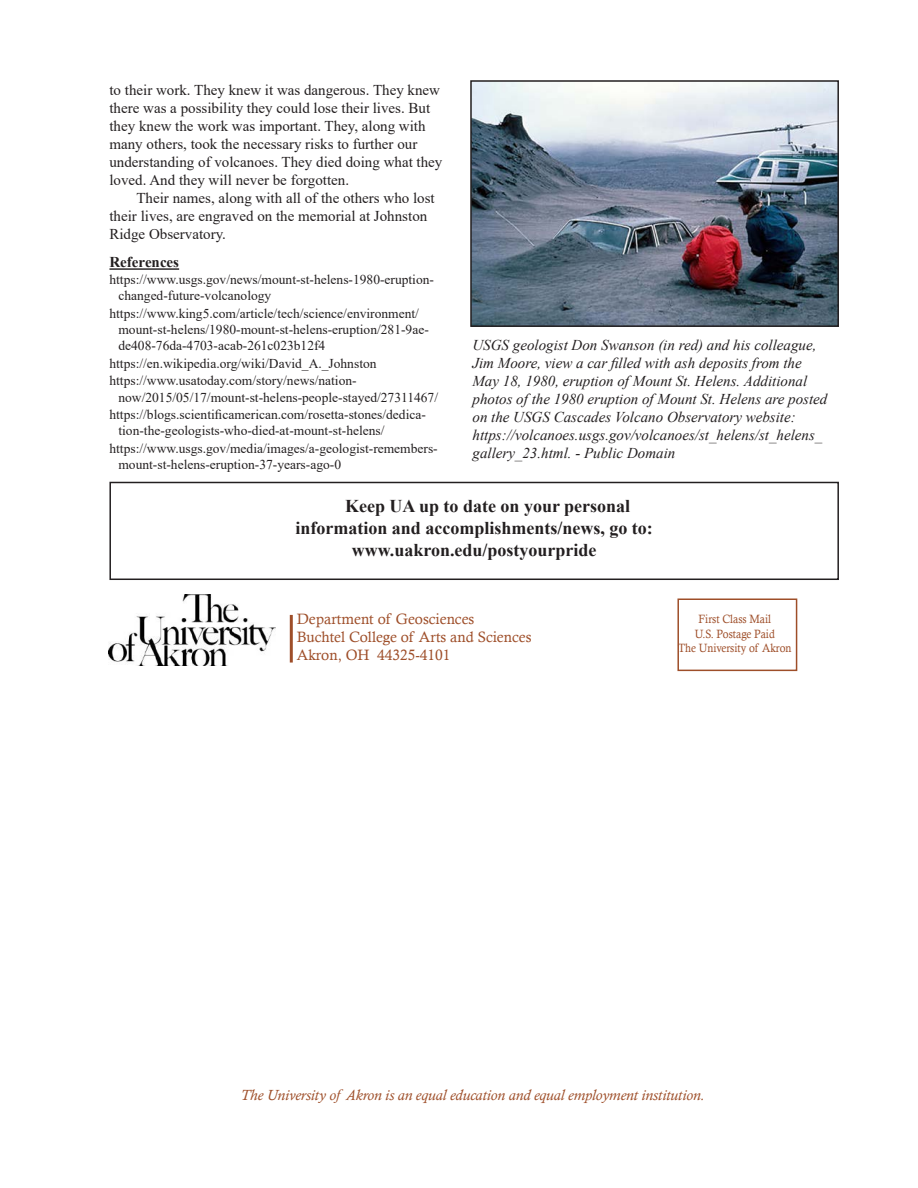
<style>
.page{position:relative;width:918px;height:1188px;background:#fff}
.page>*{position:absolute;margin:0;border:0;box-sizing:border-box;transform-origin:0 0}
.Body_Text{font:700 18px "Times New Roman";color:#231f20}
.Body_Text-2{font:15px/18px "Times New Roman";color:#231f20}
.t1{font:italic 15px/18px "Times New Roman";color:#231f20}
.Hanging_indent{font:15px "Calisto";color:#9e4e29}
.Hanging_indent-2{font:italic 15px "Calisto";color:#9e4e29}
.t2{font:700 15px "Times New Roman";color:#231f20}
.References{font:13.5px/16.2px "Times New Roman";color:#231f20}
.Hanging_indent-3{font:12px "Calisto";color:#9e4e29;scale:.9 1}
</style>
<div class="page">
<div style="left:677px;top:598px;width:120px;height:73px;border:2px solid #9e4e29"></div>
<img style="left:108px;top:594px;width:167px;height:72px">
<hr style="left:290px;top:615px;width:3px;height:48px;background:#9e4e29">
<hr style="left:109px;top:268px;width:70px;height:2px;background:#231f20">
<img style="left:473px;top:83px;width:363px;height:241px">
<div style="left:470px;top:80px;width:369px;height:247px;border:2px solid #231f20"></div>
<div style="left:109px;top:482px;width:730px;height:98px;border:2px solid #231f20"></div>
<p class="Body_Text-2" style="left:109px;top:80px;width:335px">to their work. They knew it was dangerous. They knew there was a possibility they could lose their lives. But they knew the work was important. They, along with many others, took the necessary risks to further our understanding of volcanoes. They died doing what they loved. And they will never be forgotten.</p>
<p class="Body_Text-2" style="left:109px;top:188px;width:327px;text-indent:27px">Their names, along with all of the others who lost their lives, are engraved on the memorial at Johnston<br>Ridge Observatory.</p>
<p class="t2" style="left:109px;top:252px;width:71px">References</p>
<p class="References" style="left:118px;top:271px;width:317px;text-indent:-9px">https://www.usgs.gov/news/mount-st-helens-1980-eruption&shy;changed-future-volcanology</p>
<p class="References" style="left:118px;top:304px;width:312px;text-indent:-9px">https://www.king5.com/article/tech/science/environment/ mount-st-helens/1980-mount-st-helens-eruption/281-9ae&shy;de408-76da-4703-acab-261c023b12f4</p>
<p class="References" style="left:109px;top:355px;width:269px">https://en.wikipedia.org/wiki/David_A._Johnston</p>
<p class="References" style="left:118px;top:372px;width:321px;text-indent:-9px">https://www.usatoday.com/story/news/nation&shy;now/2015/05/17/mount-st-helens-people-stayed/27311467/</p>
<p class="References" style="left:118px;top:406px;width:309px;text-indent:-9px">https://blogs.scientificamerican.com/rosetta-stones/dedica&shy;tion-the-geologists-who-died-at-mount-st-helens/</p>
<p class="References" style="left:118px;top:440px;width:321px;text-indent:-9px">https://www.usgs.gov/media/images/a-geologist-remembers&shy;mount-st-helens-eruption-37-years-ago-0</p>
<p class="t1" style="left:472px;top:335px;width:356px">USGS geologist Don Swanson (in red) and his colleague, Jim Moore, view a car filled with ash deposits from the May 18, 1980, eruption of Mount St. Helens. Additional photos of the 1980 eruption of Mount St. Helens are posted on the USGS Cascades Volcano Observatory website: https://volcanoes.usgs.gov/volcanoes/st_helens/st_helens_ gallery_23.html. - Public Domain</p>
<p class="Body_Text" style="left:345px;top:493px;width:287px">Keep UA up to date on your personal</p>
<p class="Body_Text" style="left:295px;top:515px;width:359px">information and accomplishments/news, go to:</p>
<p class="Body_Text" style="left:352px;top:537px;width:246px">www.uakron.edu/postyourpride</p>
<p class="Hanging_indent" style="left:297px;top:611px;width:179px">Department of Geosciences</p>
<p class="Hanging_indent" style="left:297px;top:629px;width:236px">Buchtel College of Arts and Sciences</p>
<p class="Hanging_indent" style="left:297px;top:647px;width:155px">Akron, OH 44325-4101</p>
<p class="Hanging_indent-3" style="left:699px;top:612px;width:82px">First Class Mail</p>
<p class="Hanging_indent-3" style="left:695px;top:627px;width:90px">U.S. Postage Paid</p>
<p class="Hanging_indent-3" style="left:678px;top:641px;width:127px">The University of Akron</p>
<p class="Hanging_indent-2" style="left:240px;top:1086px;width:466px">The University of Akron is an equal education and equal employment institution.</p>
</div>
